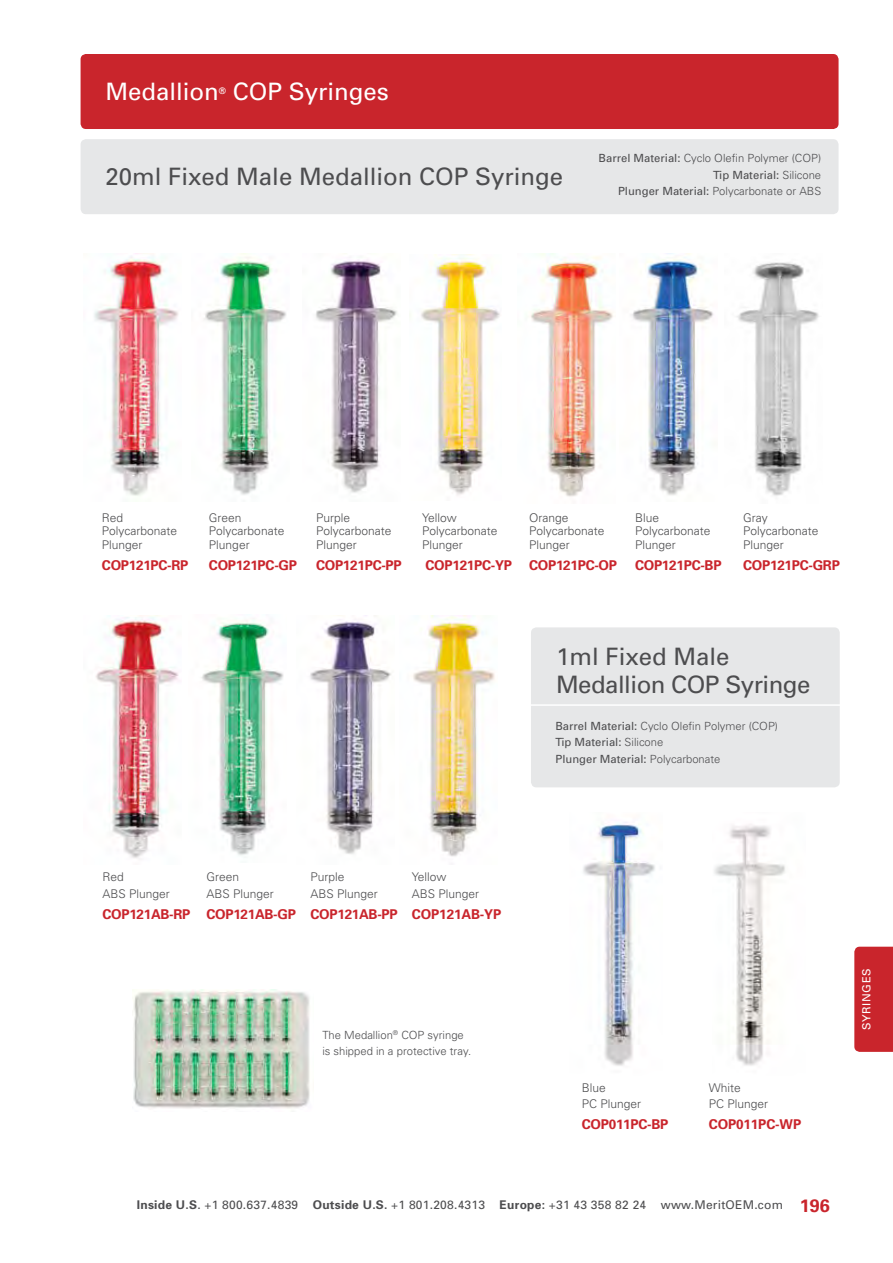
<style>
.page{position:relative;width:893px;height:1263px;background:#fff}
.page>*{position:absolute;margin:0;border:0;box-sizing:border-box;transform-origin:0 0}
.t1{font:24px "Univers";color:#4d4d4f}
.t2{font:24px/28.8px "Univers";letter-spacing:-.02em;color:#4d4d4f}
.t3{font:24px "Univers";color:#fff}
.t4{font:700 13.5px "Univers";letter-spacing:-.02em;color:#c9252c}
.t5{font:300 12px/13.5px "Univers";color:#4d4d4f}
.t6{font:12px "Univers";letter-spacing:.02em;color:#4d4d4f}
.t7{font:300 11.25px/16.5px "Univers";color:#4d4d4f}
.t8{font:11.25px "Univers";letter-spacing:.05em;color:#fff}
.t9{font:9px "Univers";color:#fff}
.s1{font-weight:400}
.s2{font-weight:700}
.s3{font-weight:700;font-size:18px;color:#c9252c}
</style>
<div class="page">
<div style="left:854px;top:947px;width:39px;height:105px;background:#c9252c"></div>
<div style="left:81px;top:54px;width:757px;height:75px;background:#c9252c;border-radius:5px"></div>
<div style="left:81px;top:139px;width:757px;height:75px;background:#e6e7e8;border-radius:5px"></div>
<img style="left:94px;top:253px;width:84px;height:243px">
<img style="left:96px;top:616px;width:84px;height:242px">
<img style="left:409px;top:255px;width:91px;height:240px">
<img style="left:413px;top:616px;width:82px;height:241px">
<img style="left:204px;top:253px;width:82px;height:242px">
<img style="left:201px;top:620px;width:83px;height:236px">
<img style="left:530px;top:253px;width:83px;height:244px">
<img style="left:315px;top:259px;width:82px;height:234px">
<img style="left:310px;top:619px;width:81px;height:235px">
<img style="left:631px;top:253px;width:83px;height:243px">
<img style="left:736px;top:262px;width:83px;height:234px">
<img style="left:133px;top:990px;width:177px;height:119px">
<div style="left:531px;top:627px;width:309px;height:160px;background:#e6e7e8;border-radius:5px"></div>
<hr style="left:524px;top:704px;width:326px;height:2px;background:#fff">
<img style="left:583px;top:822px;width:72px;height:244px">
<img style="left:714px;top:824px;width:71px;height:242px">
<h1 class="t3" style="left:106px;top:76px;width:115px">Medallion</h1>
<p class="t9" style="left:219px;top:85px;width:9px">®</p>
<h1 class="t3" style="left:233px;top:76px;width:158px">COP Syringes</h1>
<h1 class="t1" style="left:106px;top:161px;width:459px">20ml Fixed Male Medallion COP Syringe</h1>
<p class="t7" style="left:599px;top:150px;width:224px;text-align:right"><span class="s1">Barrel Material:</span> Cyclo Olefin Polymer (COP)<br><span class="s1">Tip Material:</span> Silicone<br><span class="s1">Plunger Material:</span> Polycarbonate or ABS</p>
<p class="t5" style="left:102px;top:510px;width:77px">Red<br>Polycarbonate<br>Plunger</p>
<p class="t4" style="left:102px;top:556px;width:88px">COP121PC-RP</p>
<p class="t5" style="left:209px;top:510px;width:77px">Green<br>Polycarbonate<br>Plunger</p>
<p class="t4" style="left:209px;top:556px;width:90px">COP121PC-GP</p>
<p class="t5" style="left:316px;top:510px;width:77px">Purple<br>Polycarbonate<br>Plunger</p>
<p class="t4" style="left:316px;top:556px;width:87px">COP121PC-PP</p>
<p class="t5" style="left:422px;top:510px;width:77px">Yellow<br>Polycarbonate<br>Plunger</p>
<p class="t4" style="left:425px;top:556px;width:88px">COP121PC-YP</p>
<p class="t5" style="left:529px;top:510px;width:77px">Orange<br>Polycarbonate<br>Plunger</p>
<p class="t4" style="left:529px;top:556px;width:90px">COP121PC-OP</p>
<p class="t5" style="left:635px;top:510px;width:77px">Blue<br>Polycarbonate<br>Plunger</p>
<p class="t4" style="left:635px;top:556px;width:88px">COP121PC-BP</p>
<p class="t5" style="left:743px;top:510px;width:77px">Gray<br>Polycarbonate<br>Plunger</p>
<p class="t4" style="left:743px;top:556px;width:98px">COP121PC-GRP</p>
<h1 class="t2" style="left:556px;top:641px;width:256px">1ml Fixed Male<br>Medallion COP Syringe</h1>
<p class="t7" style="left:555px;top:717px;width:224px"><span class="s1">Barrel Material:</span> Cyclo Olefin Polymer (COP)<br><span class="s1">Tip Material:</span> Silicone<br><span class="s1">Plunger Material:</span> Polycarbonate</p>
<p class="t5" style="left:102px;top:868px;width:69px;line-height:16.5px">Red<br>ABS Plunger</p>
<p class="t4" style="left:102px;top:905px;width:90px">COP121AB-RP</p>
<p class="t5" style="left:206px;top:868px;width:69px;line-height:16.5px">Green<br>ABS Plunger</p>
<p class="t4" style="left:206px;top:905px;width:91px">COP121AB-GP</p>
<p class="t5" style="left:310px;top:868px;width:69px;line-height:16.5px">Purple<br>ABS Plunger</p>
<p class="t4" style="left:310px;top:905px;width:89px">COP121AB-PP</p>
<p class="t5" style="left:412px;top:868px;width:69px;line-height:16.5px">Yellow<br>ABS Plunger</p>
<p class="t4" style="left:412px;top:905px;width:91px">COP121AB-YP</p>
<p class="t7" style="left:322px;top:1026px;width:150px">The Medallion<sup>®</sup> COP syringe is shipped in a protective tray.</p>
<p class="t5" style="left:582px;top:1079px;width:61px;line-height:16.5px">Blue<br>PC Plunger</p>
<p class="t4" style="left:582px;top:1116px;width:88px">COP011PC-BP</p>
<p class="t5" style="left:709px;top:1079px;width:61px;line-height:16.5px">White<br>PC Plunger</p>
<p class="t4" style="left:709px;top:1116px;width:94px">COP011PC-WP</p>
<p class="t6" style="left:137px;top:1197px;width:694px"><span class="s2">Inside U.S</span>. +1 800.637.4839 <span class="s2">Outside U.S.</span> +1 801.208.4313 <span class="s2">Europe:</span> +31 43 358 82 24 www.MeritOEM.com <span class="s3">196</span></p>
<p class="t8" style="left:859px;top:1030px;width:63px;rotate:-90deg">SYRINGES</p>
</div>
